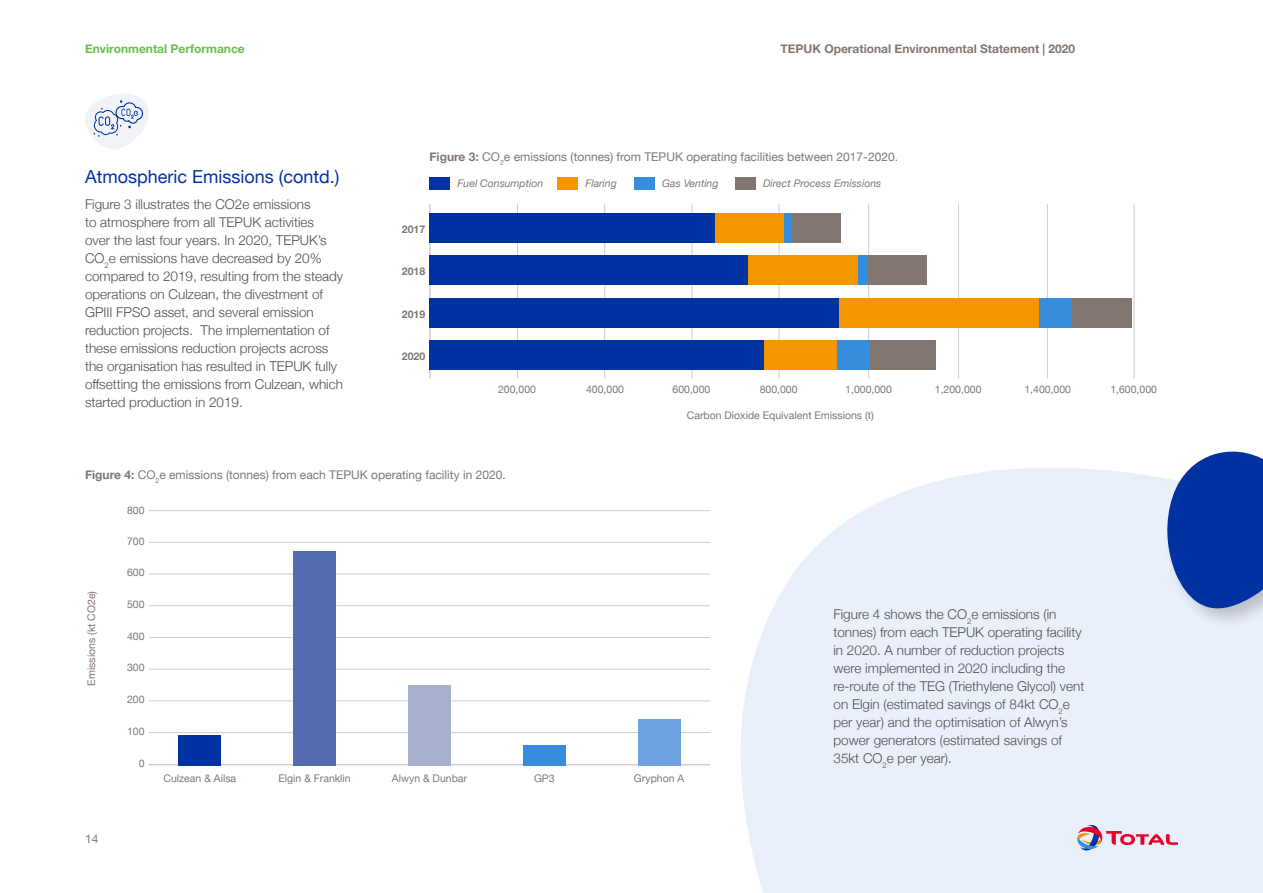
<style>
.page{position:relative;width:1263px;height:893px;background:#fff}
.page>*{position:absolute;margin:0;border:0;box-sizing:border-box;transform-origin:0 0}
.t1{font:18px "Helvetica Neue";color:#0033a1}
.t2{font:300 13.5px/18px "Helvetica Neue";color:#504f4f}
.t3{font:12px "Helvetica Neue";color:#827770}
.t4{font:700 12px "Helvetica Neue";color:#827770}
.t5{font:700 12px "Helvetica Neue";color:#68bf4b}
.t6{font:10.5px "Helvetica Neue";color:#827770}
.t7{font:italic 10.5px "Helvetica Neue";color:#827770}
.t8{font:700 10.5px "Helvetica Neue";color:#827770}
.s1{font-weight:700}
</style>
<div class="page">
<svg style="left:741px;top:468px;width:522px;height:425px;background:#ebf1fa"></svg>
<div style="left:1163px;top:447px;width:100px;height:183px;background:#000;opacity:.2"></div>
<svg style="left:1164px;top:447px;width:99px;height:164px;background:#325bb3"></svg>
<div style="left:429px;top:177px;width:20px;height:13px;background:#0033a1"></div>
<div style="left:557px;top:177px;width:20px;height:13px;background:#f49600"></div>
<div style="left:634px;top:177px;width:20px;height:13px;background:#368ddd"></div>
<div style="left:735px;top:177px;width:20px;height:13px;background:#827770"></div>
<hr style="left:604px;top:204px;width:1px;height:174px;background:#d0cecd">
<hr style="left:517px;top:204px;width:1px;height:174px;background:#d0cecd">
<hr style="left:691px;top:204px;width:1px;height:174px;background:#d0cecd">
<hr style="left:868px;top:204px;width:1px;height:174px;background:#d0cecd">
<hr style="left:958px;top:204px;width:1px;height:174px;background:#d0cecd">
<hr style="left:1047px;top:204px;width:1px;height:174px;background:#d0cecd">
<hr style="left:1134px;top:204px;width:1px;height:174px;background:#d0cecd">
<hr style="left:779px;top:204px;width:1px;height:174px;background:#d0cecd">
<hr style="left:149px;top:510px;width:561px;height:1px;background:#d0cecd">
<hr style="left:149px;top:732px;width:561px;height:1px;background:#d0cecd">
<hr style="left:149px;top:700px;width:561px;height:1px;background:#d0cecd">
<hr style="left:149px;top:669px;width:561px;height:1px;background:#d0cecd">
<hr style="left:149px;top:637px;width:561px;height:1px;background:#d0cecd">
<hr style="left:149px;top:605px;width:561px;height:1px;background:#d0cecd">
<hr style="left:149px;top:574px;width:561px;height:1px;background:#d0cecd">
<hr style="left:149px;top:542px;width:561px;height:1px;background:#d0cecd">
<hr style="left:149px;top:764px;width:561px;height:1px;background:#d0cecd">
<div style="left:293px;top:551px;width:43px;height:214px;background:#556db0"></div>
<div style="left:408px;top:685px;width:43px;height:80px;background:#a6afce"></div>
<div style="left:523px;top:745px;width:43px;height:20px;background:#368ddd"></div>
<div style="left:638px;top:719px;width:42px;height:46px;background:#6da1e2"></div>
<div style="left:179px;top:735px;width:42px;height:30px;background:#0033a1"></div>
<svg style="left:85px;top:94px;width:64px;height:55px"></svg>
<hr style="left:429px;top:204px;width:2px;height:174px;background:#d0cecd">
<div style="left:429px;top:213px;width:286px;height:29px;background:#0033a1"></div>
<div style="left:715px;top:213px;width:70px;height:29px;background:#f49600"></div>
<div style="left:785px;top:213px;width:6px;height:29px;background:#368ddd"></div>
<div style="left:791px;top:213px;width:49px;height:29px;background:#827770"></div>
<div style="left:429px;top:255px;width:319px;height:30px;background:#0033a1"></div>
<div style="left:748px;top:255px;width:110px;height:30px;background:#f49600"></div>
<div style="left:858px;top:255px;width:10px;height:30px;background:#368ddd"></div>
<div style="left:868px;top:255px;width:58px;height:30px;background:#827770"></div>
<div style="left:429px;top:298px;width:410px;height:29px;background:#0033a1"></div>
<div style="left:839px;top:298px;width:200px;height:29px;background:#f49600"></div>
<div style="left:1039px;top:298px;width:33px;height:29px;background:#368ddd"></div>
<div style="left:1072px;top:298px;width:59px;height:29px;background:#827770"></div>
<div style="left:429px;top:340px;width:335px;height:30px;background:#0033a1"></div>
<div style="left:764px;top:340px;width:73px;height:30px;background:#f49600"></div>
<div style="left:837px;top:340px;width:34px;height:30px;background:#368ddd"></div>
<div style="left:871px;top:340px;width:65px;height:30px;background:#827770"></div>
<svg style="left:1077px;top:824px;width:101px;height:28px;background:#ddbacc"></svg>
<p class="t5" style="left:85px;top:39px;width:161px">Environmental Performance</p>
<h1 class="t1" style="left:85px;top:164px;width:256px">Atmospheric Emissions (contd.)</h1>
<p class="t2" style="left:85px;top:195px;width:259px">Figure 3 illustrates the CO2e emissions<br>to atmosphere from all TEPUK activities<br>over the last four years. In 2020, TEPUK’s CO<sub>2</sub>e emissions have decreased by 20% compared to 2019, resulting from the steady operations on Culzean, the divestment of GPIII FPSO asset, and several emission reduction projects. The implementation of these emissions reduction projects across the organisation has resulted in TEPUK fully offsetting the emissions from Culzean, which started production in 2019.</p>
<p class="t4" style="left:780px;top:39px;width:296px">TEPUK Operational Environmental Statement | 2020</p>
<p class="t3" style="left:429px;top:148px;width:470px"><span class="s1">Figure 3:</span> CO<sub>2</sub>e emissions (tonnes) from TEPUK operating facilities between 2017-2020.</p>
<p class="t8" style="left:402px;top:221px;width:25px">2017</p>
<p class="t8" style="left:402px;top:263px;width:25px">2018</p>
<p class="t8" style="left:402px;top:306px;width:25px">2019</p>
<p class="t8" style="left:402px;top:348px;width:25px">2020</p>
<p class="t7" style="left:457px;top:176px;width:87px">Fuel Consumption</p>
<p class="t7" style="left:585px;top:176px;width:33px">Flaring</p>
<p class="t7" style="left:662px;top:176px;width:58px">Gas Venting</p>
<p class="t7" style="left:763px;top:176px;width:120px">Direct Process Emissions</p>
<p class="t6" style="left:498px;top:381px;width:39px">200,000</p>
<p class="t6" style="left:586px;top:381px;width:39px">400,000</p>
<p class="t6" style="left:672px;top:381px;width:39px">600,000</p>
<p class="t6" style="left:760px;top:381px;width:39px">800,000</p>
<p class="t6" style="left:845px;top:381px;width:48px">1,000,000</p>
<p class="t6" style="left:935px;top:381px;width:48px">1,200,000</p>
<p class="t6" style="left:1024px;top:381px;width:48px">1,400,000</p>
<p class="t6" style="left:1110px;top:381px;width:48px">1,600,000</p>
<p class="t6" style="left:687px;top:407px;width:189px">Carbon Dioxide Equivalent Emissions (t)</p>
<p class="t3" style="left:85px;top:466px;width:422px"><span class="s1">Figure 4:</span> CO<sub>2</sub>e emissions (tonnes) from each TEPUK operating facility in 2020.</p>
<p class="t6" style="left:127px;top:502px;width:19px">800</p>
<p class="t6" style="left:127px;top:534px;width:19px">700</p>
<p class="t6" style="left:84px;top:686px;width:96px;rotate:-90deg">Emissions (kt CO2e)</p>
<p class="t3" style="left:85px;top:830px;width:15px">14</p>
<p class="t6" style="left:127px;top:565px;width:19px">600</p>
<p class="t6" style="left:127px;top:597px;width:19px">500</p>
<p class="t6" style="left:127px;top:628px;width:19px">400</p>
<p class="t6" style="left:127px;top:660px;width:19px">300</p>
<p class="t6" style="left:127px;top:691px;width:19px">200</p>
<p class="t6" style="left:127px;top:724px;width:19px">100</p>
<p class="t6" style="left:139px;top:756px;width:7px">0</p>
<p class="t6" style="left:163px;top:771px;width:74px">Culzean &amp; Ailsa</p>
<p class="t6" style="left:278px;top:771px;width:74px">Elgin &amp; Franklin</p>
<p class="t6" style="left:392px;top:771px;width:77px">Alwyn &amp; Dunbar</p>
<p class="t6" style="left:534px;top:771px;width:22px">GP3</p>
<p class="t6" style="left:634px;top:771px;width:52px">Gryphon A</p>
<p class="t2" style="left:833px;top:604px;width:252px">Figure 4 shows the CO<sub>2</sub>e emissions (in tonnes) from each TEPUK operating facility in 2020. A number of reduction projects were implemented in 2020 including the re-route of the TEG (Triethylene Glycol) vent on Elgin (estimated savings of 84kt CO<sub>2</sub>e per year) and the optimisation of Alwyn’s power generators (estimated savings of 35kt CO<sub>2</sub>e per year).</p>
</div>
